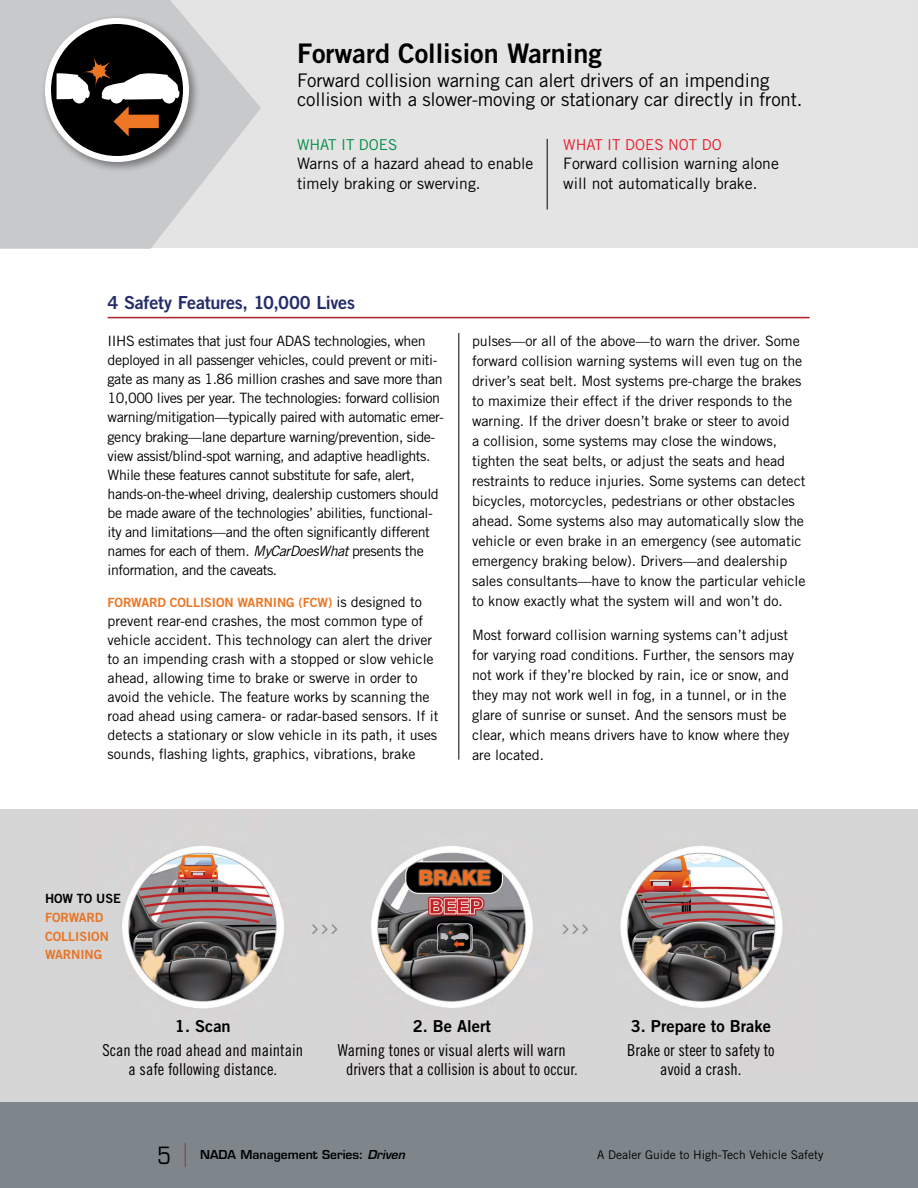
<style>
.page{position:relative;width:918px;height:1188px;background:#fff}
.page>*{position:absolute;margin:0;border:0;box-sizing:border-box;transform-origin:0 0}
.t1{font:27px "Trade Gothic LT Std Bd 2";color:#000}
.t2{font:18.75px/19.5px "Trade Gothic LT Std";letter-spacing:-.01em;color:#000}
.t3{font:18px "Trade Gothic LT Std Bd 2";letter-spacing:-.015em;color:#242d69}
.t4{font:16.5px/19.5px "Trade Gothic LT Std Cn 18";color:#000;text-align:center}
.t5{font:16.5px "Trade Gothic LT Std Bd 2";color:#000}
.t6{font:15.75px/19.5px "Trade Gothic LT Std";color:#000}
.t7{font:15px "Trade Gothic LT Std";color:#e61e2c}
.t8{font:15px "Trade Gothic LT Std";color:#008d45}
.t9{font:14.25px/20px "Trade Gothic LT Std";letter-spacing:-.005em;color:#000}
.t10{font:14.25px/19px "Trade Gothic LT Std";letter-spacing:-.03em;color:#000}
.t11{font:12.75px "Trade Gothic LT Std Bd 2";letter-spacing:-.005em;color:#ec7624}
.t12{font:12.75px/18.8px "Trade Gothic LT Std Bd 2";letter-spacing:-.005em;color:#e97424}
.t13{font:12.75px "Trade Gothic LT Std Bd 2";letter-spacing:-.005em;color:#000}
.t14{font:12px "Trade Gothic LT Std";color:#000}
.t15{font:600 12px "Eurostile LT Std";color:#000}
.s1{font-style:italic}
.s2{font-family:"Trade Gothic LT Std";font-size:14.25px;color:#000}
.s3{font-weight:400;font-stretch:condensed;font-size:24px}
.s4{font-family:"Helvetica Neue LT Std";font-weight:100;font-size:24px;color:#b22029}
</style>
<div class="page">
<div style="left:0;top:0;width:918px;height:248px;background:#e5e4e5"></div>
<svg style="left:0;top:0;width:261px;height:249px;fill:#c8c9cb"></svg>
<hr style="left:459px;top:333px;width:1px;height:427px;background:#000">
<hr style="left:108px;top:317px;width:702px;height:1px;background:#b22029">
<img style="left:0;top:810px;width:918px;height:292px">
<div style="left:0;top:1102px;width:918px;height:86px;background:#7e868c"></div>
<div style="left:40px;top:13px;width:160px;height:160px;background:#000;opacity:.4"></div>
<div style="left:45px;top:18px;width:144px;height:144px;background:#fff;border-radius:50%"></div>
<div style="left:51px;top:24px;width:132px;height:132px;background:#000;border-radius:50%"></div>
<svg style="left:57px;top:55px;width:122px;height:82px"></svg>
<hr style="left:547px;top:139px;width:1px;height:71px;background:#000">
<h1 class="t1" style="left:297px;top:37px;width:307px">Forward Collision Warning</h1>
<h2 class="t2" style="left:297px;top:70px;width:507px">Forward collision warning can alert drivers of an impending collision with a slower-moving or stationary car directly in front.</h2>
<p class="t8" style="left:297px;top:136px;width:102px">WHAT IT DOES</p>
<p class="t6" style="left:297px;top:154px;width:238px">Warns of a hazard ahead to enable timely braking or swerving.</p>
<p class="t7" style="left:563px;top:136px;width:160px">WHAT IT DOES NOT DO</p>
<p class="t6" style="left:563px;top:154px;width:217px">Forward collision warning alone will not automatically brake.</p>
<p class="t3" style="left:108px;top:292px;width:249px">4 Safety Features, 10,000 Lives</p>
<p class="t10" style="left:108px;top:332px;width:338px">IIHS estimates that just four ADAS technologies, when deployed in all passenger vehicles, could prevent or miti&shy;gate as many as 1.86 million crashes and save more than 10,000 lives per year. The technologies: forward collision warning/mitigation—typically paired with automatic emer&shy;gency braking—lane departure warning/prevention, side&shy;view assist/blind-spot warning, and adaptive headlights.<br>While these features cannot substitute for safe, alert, hands-on-the-wheel driving, dealership customers should be made aware of the technologies’ abilities, functional&shy;ity and limitations—and the often significantly different names for each of them. <span class="s1">MyCarDoesWhat</span> presents the information, and the caveats.</p>
<p class="t11" style="left:108px;top:595px;width:316px">FORWARD COLLISION WARNING (FCW) <span class="s2">is designed to</span></p>
<p class="t9" style="left:108px;top:612px;width:332px;line-height:19px">prevent rear-end crashes, the most common type of vehicle accident. This technology can alert the driver to an impending crash with a stopped or slow vehicle ahead, allowing time to brake or swerve in order to avoid the vehicle. The feature works by scanning the road ahead using camera- or radar-based sensors. If it detects a stationary or slow vehicle in its path, it uses sounds, flashing lights, graphics, vibrations, brake</p>
<p class="t9" style="left:472px;top:331px;width:335px">pulses—or all of the above—to warn the driver. Some forward collision warning systems will even tug on the driver’s seat belt. Most systems pre-charge the brakes to maximize their effect if the driver responds to the warning. If the driver doesn’t brake or steer to avoid<br>a collision, some systems may close the windows, tighten the seat belts, or adjust the seats and head restraints to reduce injuries. Some systems can detect bicycles, motorcycles, pedestrians or other obstacles ahead. Some systems also may automatically slow the vehicle or even brake in an emergency (see automatic emergency braking below). Drivers—and dealership sales consultants—have to know the particular vehicle to know exactly what the system will and won’t do.</p>
<p class="t9" style="left:472px;top:625px;width:323px">Most forward collision warning systems can’t adjust for varying road conditions. Further, the sensors may not work if they’re blocked by rain, ice or snow, and they may not work well in fog, in a tunnel, or in the glare of sunrise or sunset. And the sensors must be clear, which means drivers have to know where they are located.</p>
<p class="t13" style="left:45px;top:891px;width:77px">HOW TO USE</p>
<p class="t12" style="left:45px;top:908px;width:65px">FORWARD<br>COLLISION<br>WARNING</p>
<p class="t5" style="left:175px;top:1015px;width:57px">1 . Scan</p>
<p class="t4" style="left:103px;top:1040px;width:202px">Scan the road ahead and maintain a safe following distance.</p>
<p class="t5" style="left:413px;top:1015px;width:80px">2 . Be Alert</p>
<p class="t4" style="left:346px;top:1040px;width:233px;text-align:left;text-indent:-8px">Warning tones or visual alerts will warn drivers that a collision is about to occur.</p>
<p class="t5" style="left:631px;top:1015px;width:142px">3 . Prepare to Brake</p>
<p class="t4" style="left:627px;top:1040px;width:149px">Brake or steer to safety to avoid a crash.</p>
<p class="t15" style="left:158px;top:1147px;width:249px"><span class="s3">5</span> <span class="s4">|</span> NADA Management Series: <span class="s1">Driven</span></p>
<p class="t14" style="left:597px;top:1148px;width:228px">A Dealer Guide to High-Tech Vehicle Safety</p>
</div>
